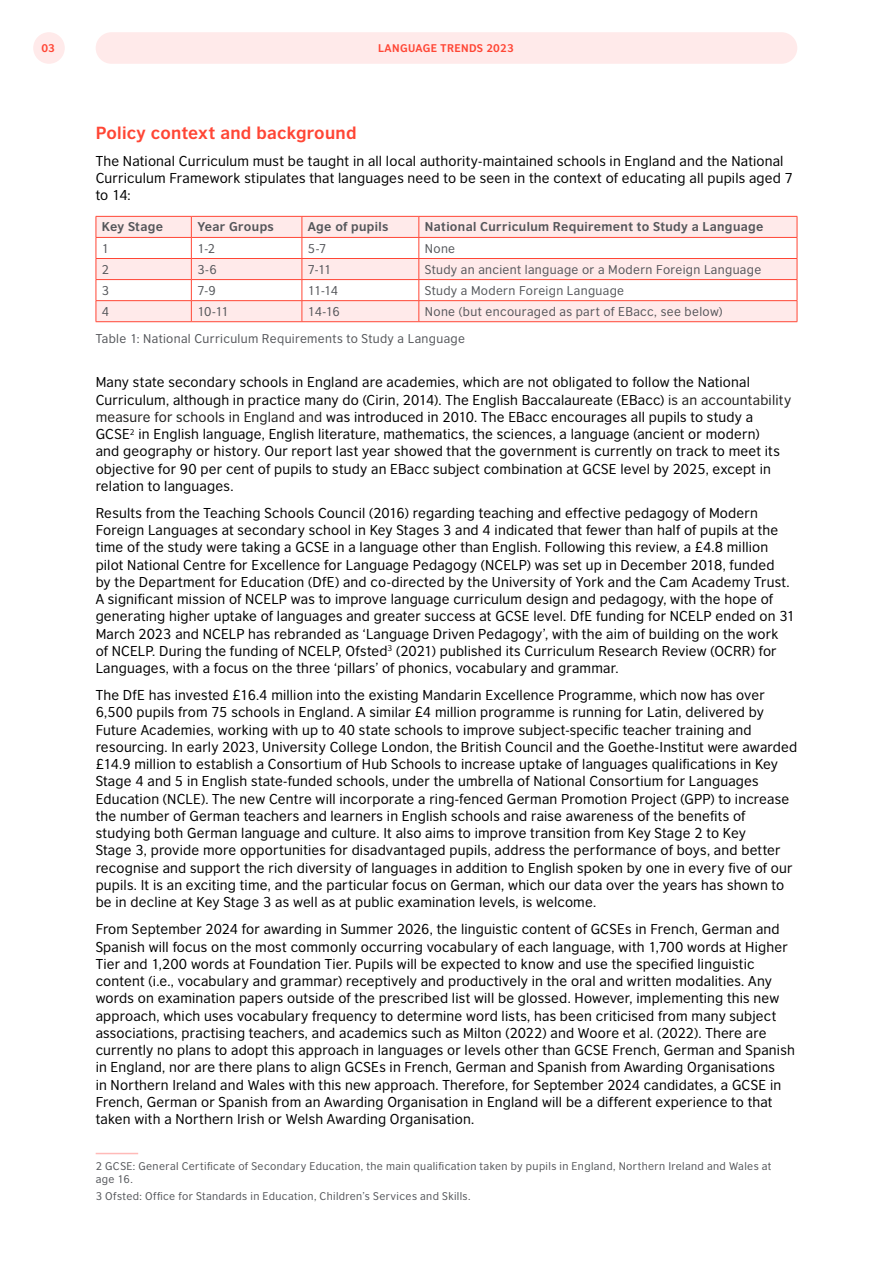
<style>
.page{position:relative;width:893px;height:1263px;background:#fff}
.page>*{position:absolute;margin:0;border:0;box-sizing:border-box;transform-origin:0 0}
.t1{font:700 16.5px "British Council Sans";letter-spacing:.015em;color:#ff4635}
.t2{font:13.5px/17.2px "British Council Sans";letter-spacing:.015em;color:#000}
.t3{font:12px "British Council Sans";letter-spacing:.03em;color:#54565a}
.t4{font:700 12px "British Council Sans";letter-spacing:.03em;color:#54565a}
.t5{font:10.5px/12.6px "British Council Sans";letter-spacing:.035em;color:#54565a}
.t6{font:700 10.5px "British Council Sans";letter-spacing:.03em;color:#ff4635}
.s1{color:#201f1e}
</style>
<div class="page">
<div style="left:96px;top:32px;width:701px;height:32px;background:#ffeaea;border-radius:16px"></div>
<div style="left:33px;top:32px;width:32px;height:32px;background:#ffeaea;border-radius:50%"></div>
<svg style="left:97px;top:217px;width:700px;height:104px;fill:#ffeaea"></svg>
<hr style="left:96px;top:216px;width:95px;height:1px;background:#ff4635">
<hr style="left:191px;top:216px;width:111px;height:1px;background:#ff4635">
<hr style="left:302px;top:216px;width:117px;height:1px;background:#ff4635">
<hr style="left:419px;top:216px;width:378px;height:1px;background:#ff4635">
<hr style="left:96px;top:237px;width:95px;height:1px;background:#ff4635">
<hr style="left:191px;top:237px;width:111px;height:1px;background:#ff4635">
<hr style="left:302px;top:237px;width:117px;height:1px;background:#ff4635">
<hr style="left:419px;top:237px;width:378px;height:1px;background:#ff4635">
<hr style="left:96px;top:258px;width:95px;height:1px;background:#ff4635">
<hr style="left:191px;top:258px;width:111px;height:1px;background:#ff4635">
<hr style="left:302px;top:258px;width:117px;height:1px;background:#ff4635">
<hr style="left:419px;top:258px;width:378px;height:1px;background:#ff4635">
<hr style="left:96px;top:279px;width:95px;height:1px;background:#ff4635">
<hr style="left:191px;top:279px;width:111px;height:1px;background:#ff4635">
<hr style="left:302px;top:279px;width:117px;height:1px;background:#ff4635">
<hr style="left:419px;top:279px;width:378px;height:1px;background:#ff4635">
<hr style="left:96px;top:300px;width:95px;height:1px;background:#ff4635">
<svg style="left:96px;top:217px;width:1px;height:104px"></svg>
<hr style="left:191px;top:300px;width:111px;height:1px;background:#ff4635">
<svg style="left:191px;top:217px;width:1px;height:104px"></svg>
<hr style="left:302px;top:300px;width:117px;height:1px;background:#ff4635">
<svg style="left:302px;top:217px;width:1px;height:104px"></svg>
<hr style="left:419px;top:300px;width:378px;height:1px;background:#ff4635">
<svg style="left:419px;top:217px;width:1px;height:104px"></svg>
<svg style="left:797px;top:217px;width:1px;height:104px"></svg>
<hr style="left:96px;top:321px;width:95px;height:1px;background:#ff4635">
<hr style="left:191px;top:321px;width:111px;height:1px;background:#ff4635">
<hr style="left:302px;top:321px;width:117px;height:1px;background:#ff4635">
<hr style="left:419px;top:321px;width:378px;height:1px;background:#ff4635">
<hr style="left:96px;top:1153px;width:42px;height:1px;background:#ffbab8">
<p class="t6" style="left:41px;top:39px;width:15px">03</p>
<p class="t6" style="left:378px;top:39px;width:137px">LANGUAGE TRENDS 2023</p>
<p class="t1" style="left:96px;top:118px;width:262px">Policy context and background</p>
<p class="t2" style="left:96px;top:151px;width:699px">The National Curriculum must be taught in all local authority-maintained schools in England and the National<br>Curriculum Framework stipulates that languages need to be seen in the context of educating all pupils aged 7 to 14:</p>
<p class="t4" style="left:102px;top:216px;width:63px">Key Stage</p>
<p class="t4" style="left:197px;top:216px;width:78px">Year Groups</p>
<p class="t4" style="left:308px;top:216px;width:82px">Age of pupils</p>
<p class="t4" style="left:425px;top:216px;width:340px">National Curriculum Requirement to Study a Language</p>
<p class="t3" style="left:102px;top:238px;width:9px">1</p>
<p class="t3" style="left:197px;top:238px;width:19px">1-2</p>
<p class="t3" style="left:308px;top:238px;width:20px">5-7</p>
<p class="t3" style="left:425px;top:238px;width:32px">None</p>
<p class="t3" style="left:102px;top:259px;width:9px">2</p>
<p class="t3" style="left:197px;top:259px;width:21px">3-6</p>
<p class="t3" style="left:308px;top:259px;width:25px">7-11</p>
<p class="t3" style="left:425px;top:259px;width:338px">Study an ancient language or a Modern Foreign Language</p>
<p class="t3" style="left:102px;top:280px;width:9px">3</p>
<p class="t3" style="left:197px;top:280px;width:20px">7-9</p>
<p class="t3" style="left:308px;top:280px;width:32px">11-14</p>
<p class="t3" style="left:425px;top:280px;width:201px">Study a Modern Foreign Language</p>
<p class="t3" style="left:102px;top:301px;width:9px">4</p>
<p class="t3" style="left:197px;top:301px;width:33px">10-11</p>
<p class="t3" style="left:308px;top:301px;width:33px">14-16</p>
<p class="t3" style="left:425px;top:301px;width:299px">None (but encouraged as part of EBacc, see below)</p>
<p class="t3" style="left:96px;top:329px;width:371px">Table 1: National Curriculum Requirements to Study a Language</p>
<p class="t2" style="left:96px;top:372px;width:697px">Many state secondary schools in England are academies, which are not obligated to follow the National Curriculum, although in practice many do (Cirin, 2014). The English Baccalaureate (EBacc) <span class="s1">is an accountability measure for schools in England and</span> was introduced in 2010. The EBacc encourages all pupils to study a GCSE<sup>2</sup> in English language, English literature, mathematics, the sciences, a language (ancient or modern)<br>and geography or history. Our report last year showed that the government is currently on track to meet its objective for 90 per cent of pupils to study an EBacc subject combination at GCSE level by 2025, except in relation to languages.</p>
<p class="t2" style="left:96px;top:503px;width:701px">Results from the Teaching Schools Council (2016) regarding teaching and effective pedagogy of Modern Foreign Languages at secondary school in Key Stages 3 and 4 indicated that fewer than half of pupils at the time of the study were taking a GCSE in a language other than English. Following this review, a £4.8 million pilot National Centre for Excellence for Language Pedagogy (NCELP) was set up in December 2018, funded<br>by the Department for Education (DfE) and co-directed by the University of York and the Cam Academy Trust.<br>A significant mission of NCELP was to improve language curriculum design and pedagogy, with the hope of generating higher uptake of languages and greater success at GCSE level. DfE funding for NCELP ended on 31<br>March 2023 and NCELP has rebranded as ‘Language Driven Pedagogy’, with the aim of building on the work<br>of NCELP. During the funding of NCELP, Ofsted<sup>3</sup> (2021) published its Curriculum Research Review (OCRR) for Languages, with a focus on the three ‘pillars’ of phonics, vocabulary and grammar.</p>
<p class="t2" style="left:96px;top:685px;width:703px">The DfE has invested £16.4 million into the existing Mandarin Excellence Programme, which now has over 6,500 pupils from 75 schools in England. A similar £4 million programme is running for Latin, delivered by Future Academies, working with up to 40 state schools to improve subject-specific teacher training and resourcing. In early 2023, University College London, the British Council and the Goethe-Institut were awarded £14.9 million to establish a Consortium of Hub Schools to increase uptake of languages qualifications in Key Stage 4 and 5 in English state-funded schools, under the umbrella of National Consortium for Languages Education (NCLE). The new Centre will incorporate a ring-fenced German Promotion Project (GPP) to increase the number of German teachers and learners in English schools and raise awareness of the benefits of studying both German language and culture. It also aims to improve transition from Key Stage 2 to Key<br>Stage 3, provide more opportunities for disadvantaged pupils, address the performance of boys, and better recognise and support the rich diversity of languages in addition to English spoken by one in every five of our pupils. It is an exciting time, and the particular focus on German, which our data over the years has shown to be in decline at Key Stage 3 as well as at public examination levels, is welcome.</p>
<p class="t2" style="left:96px;top:919px;width:701px">From September 2024 for awarding in Summer 2026, the linguistic content of GCSEs in French, German and Spanish will focus on the most commonly occurring vocabulary of each language, with 1,700 words at Higher Tier and 1,200 words at Foundation Tier. Pupils will be expected to know and use the specified linguistic content (i.e., vocabulary and grammar) receptively and productively in the oral and written modalities. Any words on examination papers outside of the prescribed list will be glossed. However, implementing this new approach, which uses vocabulary frequency to determine word lists, has been criticised from many subject associations, practising teachers, and academics such as Milton (2022) and Woore et al. (2022). There are currently no plans to adopt this approach in languages or levels other than GCSE French, German and Spanish in England, nor are there plans to align GCSEs in French, German and Spanish from Awarding Organisations<br>in Northern Ireland and Wales with this new approach. Therefore, for September 2024 candidates, a GCSE in French, German or Spanish from an Awarding Organisation in England will be a different experience to that taken with a Northern Irish or Welsh Awarding Organisation.</p>
<p class="t5" style="left:96px;top:1159px;width:677px">2 GCSE: General Certificate of Secondary Education, the main qualification taken by pupils in England, Northern Ireland and Wales at age 16.</p>
<p class="t5" style="left:96px;top:1189px;width:376px">3 Ofsted: Office for Standards in Education, Children’s Services and Skills.</p>
</div>
